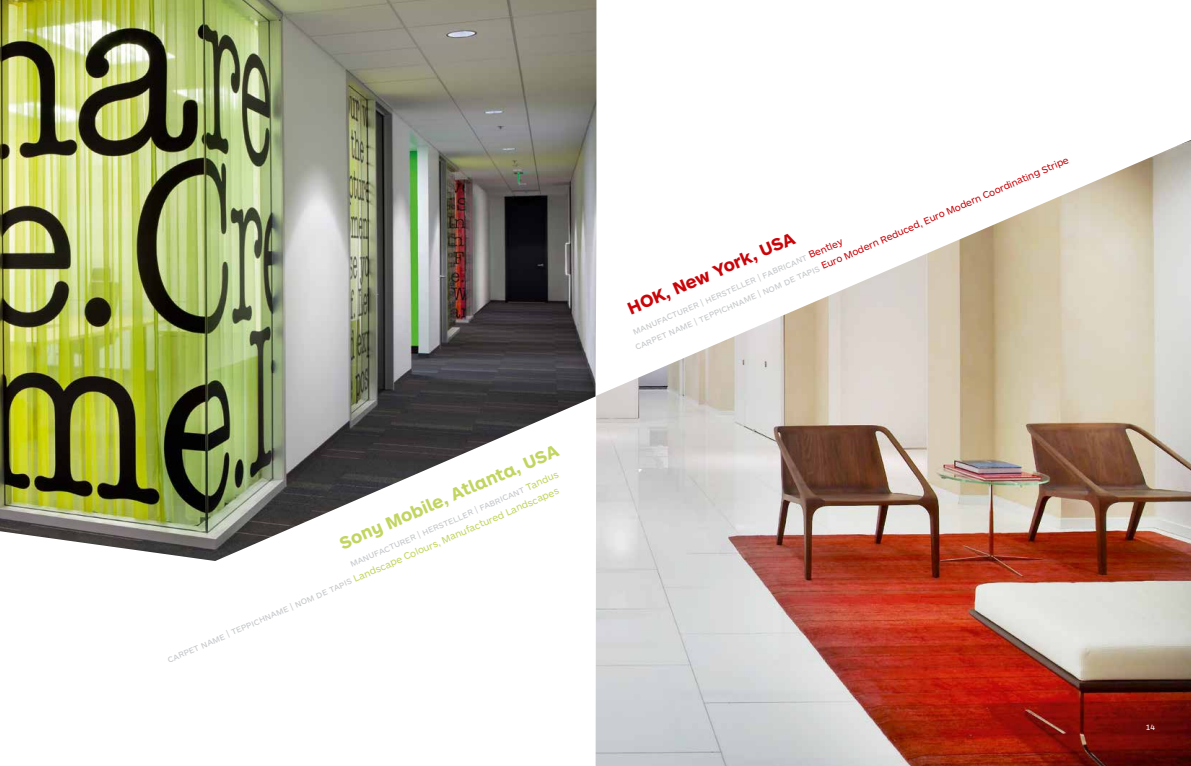
<style>
.page{position:relative;width:1191px;height:766px;background:#fff}
.page>*{position:absolute;margin:0;border:0;box-sizing:border-box;transform-origin:0 0}
.t1{font:700 18px "ARS Maquette Pro";color:#c1d560}
.t2{font:700 18px "ARS Maquette Pro";color:#ca050a}
.t3{font:10px/15.1px "ARS Maquette Pro";color:#c6c8cb}
.t4{font:8px "ARS Maquette Pro";color:#fff}
.s1{color:#c1d560}
.s2{color:#ca050a}
</style>
<div class="page">
<img style="left:595px;top:140px;width:596px;height:625px">
<img style="left:0;top:0;width:596px;height:561px">
<h1 class="t1" style="left:336px;top:534px;width:238px;rotate:-24deg">Sony Mobile, Atlanta, USA</h1>
<p class="t3" style="left:159px;top:641px;width:434px;text-indent:206px;rotate:-24deg">manufacturer | hersteller | fabricant <span class="s1">Tandus </span>carpet name | teppichname | nom de tapis <span class="s1">Landscape Colours, Manufactured Landscapes</span></p>
<p class="t3" style="left:626px;top:326px;width:473px;line-height:17.1px;text-indent:4px;rotate:-24deg">manufacturer | hersteller | fabricant <span class="s2">Bentley<br></span>carpet name | teppichname | nom de tapis <span class="s2">Euro Modern Reduced, Euro Modern Coordinating Stripe</span></p>
<h1 class="t2" style="left:624px;top:299px;width:182px;rotate:-24deg">HOK, New York, USA</h1>
<p class="t4" style="left:1145px;top:721px;width:11px">14</p>
</div>
